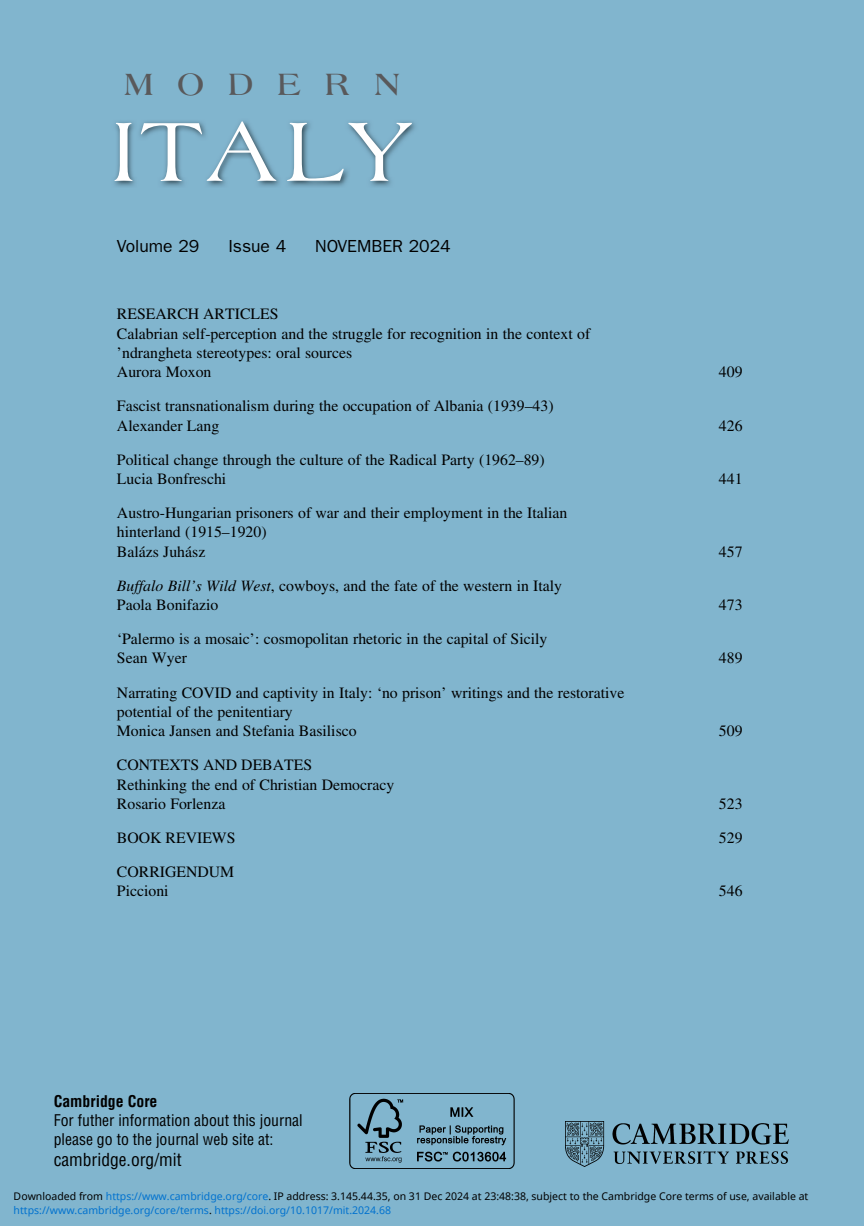
<style>
.page{position:relative;width:864px;height:1226px;background:#fff}
.page>*{position:absolute;margin:0;border:0;box-sizing:border-box;transform-origin:0 0}
.t1{font:89.95px "Americana";letter-spacing:.04em;color:#fff}
.t2{font:700 28px "Americana";letter-spacing:.865em;color:#59595b}
.t3{font:17.5px "ITC Franklin Gothic Std";color:#000}
.t4{font:condensed 17.5px "Helvetica LT Std";color:#000}
.t5{font:15.75px/19.2px "Times";color:#000}
.t6{font:condensed 15.75px/18.9px "Helvetica LT Std";color:#000}
.t7{font:15.75px/19.2px "Times LT Std";color:#000}
.t8{font:10.5px "Noto Sans";color:#000}
.t9{font:10.5px "Noto Sans";color:#0172cf}
.s1{font-style:italic}
.s2{font-family:"Times"}
.s3{font-weight:700}
.s4{color:#000}
.s5{color:#0172cf}
</style>
<div class="page">
<div style="left:0;top:0;width:863px;height:1225px;background:#81b5ce"></div>
<img style="left:114px;top:121px;width:301px;height:66px">
<img style="left:349px;top:1093px;width:165px;height:75px">
<img style="left:565px;top:1121px;width:223px;height:45px">
<p class="t2" style="left:124px;top:72px;width:278px">MODERN</p>
<p class="t1" style="left:111px;top:115px;width:302px">ITALY</p>
<p class="t3" style="left:117px;top:239px;width:84px">Volume 29</p>
<p class="t3" style="left:228px;top:239px;width:59px">Issue 4</p>
<p class="t3" style="left:315px;top:239px;width:137px">NOVEMBER 2024</p>
<p class="t5" style="left:117px;top:306px;width:474px">RESEARCH ARTICLES<br>Calabrian self-perception and the struggle for recognition in the context of ’ndrangheta stereotypes: oral sources<br>Aurora Moxon</p>
<p class="t5" style="left:117px;top:398px;width:438px">Fascist transnationalism during the occupation of Albania (1939–43)<br>Alexander Lang</p>
<p class="t5" style="left:117px;top:451px;width:429px">Political change through the culture of the Radical Party (1962–89)<br>Lucia Bonfreschi</p>
<p class="t5" style="left:117px;top:504px;width:452px">Austro-Hungarian prisoners of war and their employment in the Italian hinterland (1915–1920)<br>Balázs Juhász</p>
<p class="t5" style="left:117px;top:577px;width:446px"><span class="s1">Buffalo Bill’s Wild West</span>, cowboys, and the fate of the western in Italy<br>Paola Bonifazio</p>
<p class="t5" style="left:117px;top:630px;width:432px">‘Palermo is a mosaic’: cosmopolitan rhetoric in the capital of Sicily<br>Sean Wyer</p>
<p class="t5" style="left:117px;top:684px;width:508px">Narrating COVID and captivity in Italy: ‘no prison’ writings and the restorative potential of the penitentiary<br>Monica Jansen and Stefania Basilisco</p>
<p class="t5" style="left:117px;top:756px;width:279px">CONTEXTS AND DEBATES<br>Rethinking the end of Christian Democracy<br>Rosario Forlenza</p>
<p class="t5" style="left:718px;top:363px;width:25px">409</p>
<p class="t5" style="left:718px;top:417px;width:25px">426</p>
<p class="t5" style="left:718px;top:470px;width:25px">441</p>
<p class="t5" style="left:718px;top:543px;width:25px">457</p>
<p class="t5" style="left:718px;top:596px;width:25px">473</p>
<p class="t5" style="left:718px;top:650px;width:25px">489</p>
<p class="t5" style="left:718px;top:722px;width:25px">509</p>
<p class="t5" style="left:718px;top:795px;width:25px">523</p>
<p class="t7" style="left:117px;top:829px;width:120px">BOOK REVIEWS</p>
<p class="t7" style="left:718px;top:829px;width:25px">529</p>
<p class="t7" style="left:117px;top:863px;width:119px">CORRIGENDUM<br><span class="s2">Piccioni</span></p>
<p class="t7" style="left:718px;top:882px;width:25px">546</p>
<p class="t6" style="left:54px;top:1092px;width:250px"><span class="s3">Cambridge Core<br></span>For futher information about this journal please go to the journal web site at:</p>
<p class="t4" style="left:54px;top:1152px;width:129px">cambridge.org/mit</p>
<p class="t9" style="left:14px;top:1202px;width:379px">https://www.cambridge.org/core/terms<span class="s4">.</span> https://doi.org/10.1017/mit.2024.68</p>
<p class="t8" style="left:14px;top:1188px;width:796px">Downloaded from <span class="s5">https://www.cambridge.org/core</span>. IP address: 3.145.44.35, on 31 Dec 2024 at 23:48:38, subject to the Cambridge Core terms of use, available at</p>
</div>
